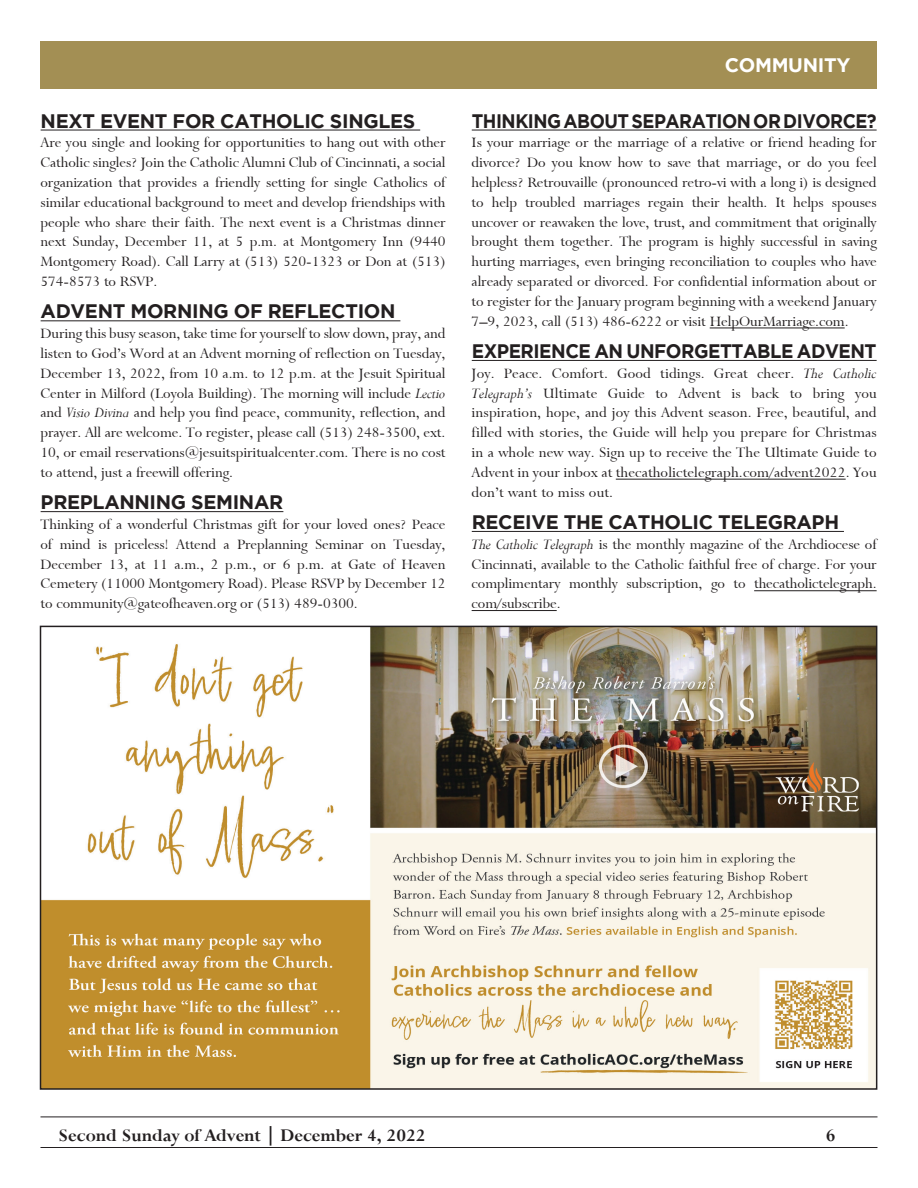
<style>
.page{position:relative;width:918px;height:1188px;background:#fff}
.page>*{position:absolute;margin:0;border:0;box-sizing:border-box;transform-origin:0 0}
.t1{font:700 19.5px "Gotham";letter-spacing:-.015em;color:#231f20}
.t2{font:19.5px "Bronte Bold SWFTE";color:#231f20}
.t3{font:700 19.5px "Gotham";letter-spacing:-.015em;color:#231f20;scale:.92 1}
.t4{font:700 19.5px "Gotham";letter-spacing:-.015em;color:#231f20;scale:.95 1}
.t5{font:700 19.5px "Gotham";letter-spacing:-.015em;color:#fff}
.t6{font:16.5px/19.8px "Bronte Regular SWFTE";color:#231f20;text-align:justify}
.s1{font-family:"Bronte Italic SWFTE"}
</style>
<div class="page">
<hr style="left:40px;top:1147px;width:838px;height:1px;background:#231f20">
<hr style="left:40px;top:1117px;width:838px;height:1px;background:#231f20">
<div style="left:40px;top:41px;width:838px;height:48px;background:#a38f54"></div>
<hr style="left:41px;top:130px;width:379px;height:1px;background:#231f20">
<hr style="left:41px;top:321px;width:359px;height:1px;background:#231f20">
<hr style="left:41px;top:511px;width:242px;height:1px;background:#231f20">
<hr style="left:472px;top:130px;width:405px;height:1px;background:#231f20">
<hr style="left:710px;top:328px;width:135px;height:1px;background:#231f20">
<hr style="left:472px;top:360px;width:405px;height:1px;background:#231f20">
<hr style="left:616px;top:479px;width:230px;height:1px;background:#231f20">
<hr style="left:472px;top:531px;width:372px;height:1px;background:#231f20">
<hr style="left:754px;top:590px;width:123px;height:1px;background:#231f20">
<hr style="left:472px;top:610px;width:85px;height:1px;background:#231f20">
<img style="left:43px;top:629px;width:831px;height:458px">
<div style="left:40px;top:626px;width:837px;height:464px;border:2px solid #231f20"></div>
<p class="t1" style="left:41px;top:109px;width:376px">NEXT EVENT FOR CATHOLIC SINGLES</p>
<p class="t6" style="left:40px;top:133px;width:407px">Are you single and looking for opportunities to hang out with other Catholic singles? Join the Catholic Alumni Club of Cincinnati, a social organization that provides a friendly setting for single Catholics of similar educational background to meet and develop friendships with people who share their faith. The next event is a Christmas dinner next Sunday, December 11, at 5 p.m. at Montgomery Inn (9440<br>Montgomery Road). Call Larry at (513) 520-1323 or Don at (513)<br>574-8573 to RSVP.</p>
<p class="t1" style="left:41px;top:300px;width:356px">ADVENT MORNING OF REFLECTION</p>
<p class="t6" style="left:40px;top:324px;width:407px">During this busy season, take time for yourself to slow down, pray, and listen to God’s Word at an Advent morning of reflection on Tuesday, December 13, 2022, from 10 a.m. to 12 p.m. at the Jesuit Spiritual Center in Milford (Loyola Building). The morning will include <span class="s1">Lectio </span>and <span class="s1">Visio Divina</span> and help you find peace, community, reflection, and prayer. All are welcome. To register, please call (513) 248-3500, ext.<br>10, or email reservations@jesuitspiritualcenter.com. There is no cost to attend, just a freewill offering.</p>
<p class="t1" style="left:41px;top:491px;width:244px">PREPLANNING SEMINAR</p>
<p class="t6" style="left:40px;top:515px;width:406px">Thinking of a wonderful Christmas gift for your loved ones? Peace of mind is priceless! Attend a Preplanning Seminar on Tuesday, December 13, at 11 a.m., 2 p.m., or 6 p.m. at Gate of Heaven Cemetery (11000 Montgomery Road). Please RSVP by December 12 to community@gateofheaven.org or (513) 489-0300.</p>
<p class="t5" style="left:725px;top:54px;width:127px">COMMUNITY</p>
<p class="t3" style="left:472px;top:109px;width:442px">THINKING ABOUT SEPARATION OR DIVORCE?</p>
<p class="t6" style="left:472px;top:133px;width:407px">Is your marriage or the marriage of a relative or friend heading for divorce? Do you know how to save that marriage, or do you feel helpless? Retrouvaille (pronounced retro-vi with a long i) is designed to help troubled marriages regain their health. It helps spouses uncover or reawaken the love, trust, and commitment that originally brought them together. The program is highly successful in saving hurting marriages, even bringing reconciliation to couples who have already separated or divorced. For confidential information about or to register for the January program beginning with a weekend January 7–9, 2023, call (513) 486-6222 or visit HelpOurMarriage.com.</p>
<p class="t4" style="left:472px;top:340px;width:428px">EXPERIENCE AN UNFORGETTABLE ADVENT</p>
<p class="t6" style="left:472px;top:363px;width:407px">Joy. Peace. Comfort. Good tidings. Great cheer. <span class="s1">The Catholic Telegraph’s</span> Ultimate Guide to Advent is back to bring you inspiration, hope, and joy this Advent season. Free, beautiful, and filled with stories, the Guide will help you prepare for Christmas in a whole new way. Sign up to receive the The Ultimate Guide to Advent in your inbox at thecatholictelegraph.com/advent2022. You don’t want to miss out.</p>
<p class="t1" style="left:472px;top:511px;width:369px">RECEIVE THE CATHOLIC TELEGRAPH</p>
<p class="t6" style="left:472px;top:534px;width:407px"><span class="s1">The Catholic Telegraph</span> is the monthly magazine of the Archdiocese of Cincinnati, available to the Catholic faithful free of charge. For your complimentary monthly subscription, go to thecatholictelegraph. com/subscribe.</p>
<p class="t2" style="left:58px;top:1123px;width:368px">Second Sunday of Advent | December 4, 2022</p>
<p class="t2" style="left:826px;top:1123px;width:11px">6</p>
</div>
